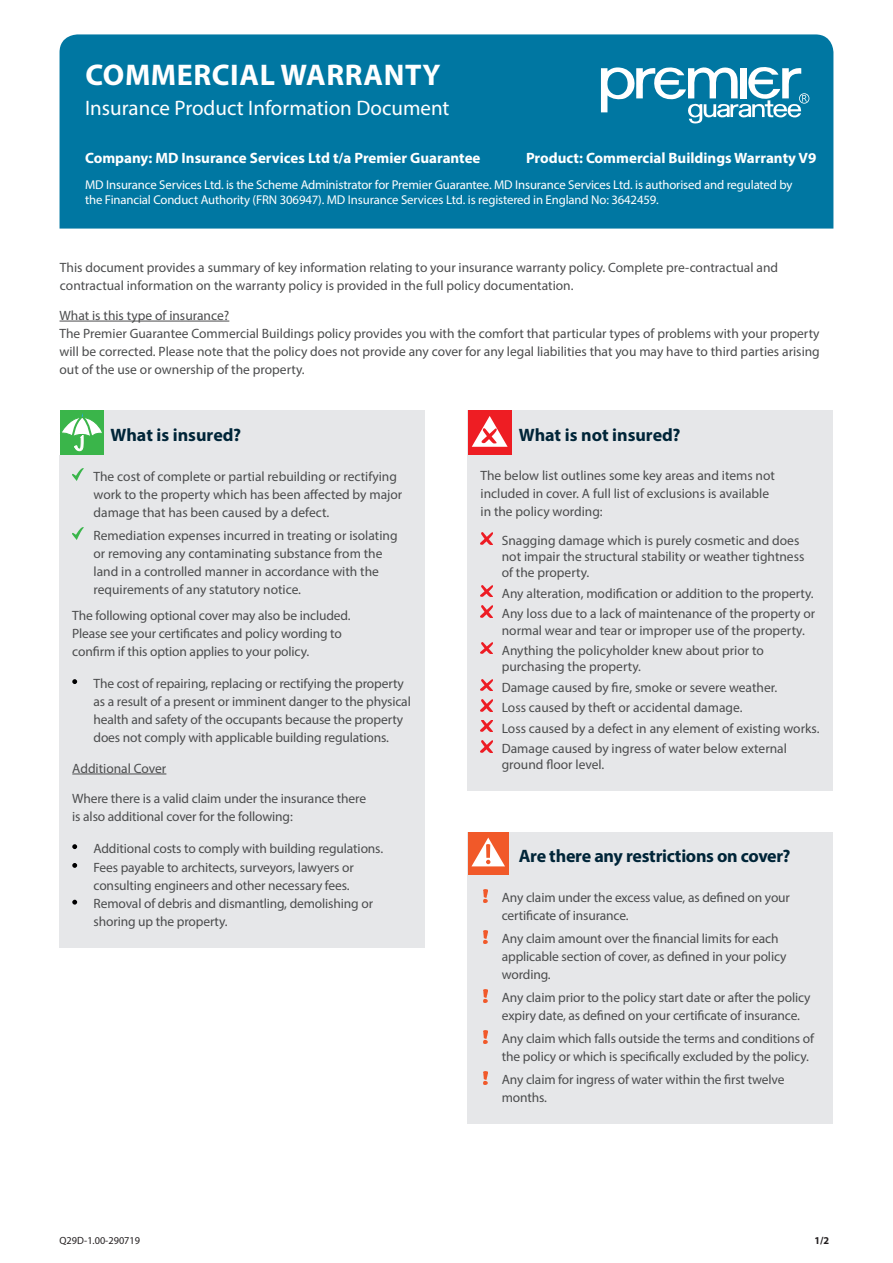
<style>
.page{position:relative;width:893px;height:1263px;background:#fff}
.page>*{position:absolute;margin:0;border:0;box-sizing:border-box;transform-origin:0 0}
.t1{font:700 30px "Myriad Pro";letter-spacing:.02em;color:#fff}
.Company_Product_head{font:21px "Myriad Pro";color:#fff}
.SUBHEAD_1{font:700 18px "Myriad Pro";letter-spacing:-.005em;color:#002538}
.Company_Product_head-2{font:700 15px "Myriad Pro";color:#fff}
.Covered_bullets{font:13.5px/18px "Myriad Pro";letter-spacing:-.005em;color:#4b4c4d}
.t2{font:12.75px/15px "Myriad Pro";letter-spacing:-.01em;color:#fff}
.t3{font:10.5px "Myriad Pro";color:#231f20}
.t4{font:700 10.5px "Myriad Pro";color:#231f20}
</style>
<div class="page">
<div style="left:60px;top:410px;width:365px;height:538px;background:#e6e7e9"></div>
<hr style="left:72px;top:774px;width:94px;height:1px;background:#4b4c4d">
<svg style="left:72px;top:468px;width:12px;height:13px"></svg>
<svg style="left:72px;top:527px;width:12px;height:13px"></svg>
<svg style="left:72px;top:679px;width:5px;height:5px"></svg>
<svg style="left:72px;top:844px;width:5px;height:5px"></svg>
<svg style="left:72px;top:863px;width:5px;height:5px"></svg>
<svg style="left:72px;top:900px;width:5px;height:4px"></svg>
<div style="left:468px;top:410px;width:365px;height:380px;background:#e6e7e9"></div>
<svg style="left:480px;top:532px;width:12px;height:12px"></svg>
<svg style="left:480px;top:585px;width:12px;height:12px"></svg>
<svg style="left:480px;top:606px;width:12px;height:11px"></svg>
<svg style="left:480px;top:642px;width:12px;height:12px"></svg>
<svg style="left:480px;top:679px;width:12px;height:12px"></svg>
<svg style="left:480px;top:700px;width:12px;height:11px"></svg>
<svg style="left:480px;top:720px;width:12px;height:11px"></svg>
<svg style="left:480px;top:740px;width:12px;height:12px"></svg>
<div style="left:60px;top:410px;width:44px;height:45px;background:#3ab54a"></div>
<svg style="left:62px;top:413px;width:40px;height:38px"></svg>
<div style="left:468px;top:410px;width:44px;height:45px;background:#ee1d23"></div>
<svg style="left:472px;top:416px;width:36px;height:31px"></svg>
<div style="left:60px;top:34px;width:773px;height:195px;background:#0077a2"></div>
<svg style="left:601px;top:66px;width:208px;height:58px"></svg>
<hr style="left:60px;top:321px;width:169px;height:1px;background:#4b4c4d">
<div style="left:468px;top:832px;width:365px;height:292px;background:#e6e7e9"></div>
<svg style="left:483px;top:889px;width:4px;height:13px"></svg>
<svg style="left:483px;top:930px;width:4px;height:13px"></svg>
<svg style="left:483px;top:989px;width:4px;height:13px"></svg>
<svg style="left:483px;top:1030px;width:4px;height:13px"></svg>
<svg style="left:483px;top:1071px;width:4px;height:13px"></svg>
<div style="left:468px;top:832px;width:41px;height:42px;background:#f15929"></div>
<svg style="left:471px;top:837px;width:34px;height:29px"></svg>
<p class="t1" style="left:85px;top:56px;width:357px">COMMERCIAL WARRANTY</p>
<p class="Company_Product_head" style="left:85px;top:95px;width:366px">Insurance Product Information Document</p>
<p class="Company_Product_head-2" style="left:85px;top:148px;width:397px">Company: MD Insurance Services Ltd t/a Premier Guarantee</p>
<p class="Company_Product_head-2" style="left:526px;top:148px;width:292px">Product: Commercial Buildings Warranty V9</p>
<p class="t2" style="left:85px;top:177px;width:709px">MD Insurance Services Ltd. is the Scheme Administrator for Premier Guarantee. MD Insurance Services Ltd. is authorised and regulated by the Financial Conduct Authority (FRN 306947). MD Insurance Services Ltd. is registered in England No: 3642459.</p>
<p class="Covered_bullets" style="left:60px;top:258px;width:720px">This document provides a summary of key information relating to your insurance warranty policy. Complete pre-contractual and contractual information on the warranty policy is provided in the full policy documentation.</p>
<p class="Covered_bullets" style="left:60px;top:306px;width:171px">What is this type of insurance?</p>
<p class="Covered_bullets" style="left:60px;top:324px;width:762px;text-align:justify">The Premier Guarantee Commercial Buildings policy provides you with the comfort that particular types of problems with your property will be corrected. Please note that the policy does not provide any cover for any legal liabilities that you may have to third parties arising out of the use or ownership of the property.</p>
<p class="SUBHEAD_1" style="left:111px;top:423px;width:132px">What is insured?</p>
<p class="Covered_bullets" style="left:94px;top:467px;width:310px">The cost of complete or partial rebuilding or rectifying work to the property which has been affected by major damage that has been caused by a defect.</p>
<p class="Covered_bullets" style="left:94px;top:526px;width:305px">Remediation expenses incurred in treating or isolating or removing any contaminating substance from the land in a controlled manner in accordance with the requirements of any statutory notice.</p>
<p class="Covered_bullets" style="left:72px;top:607px;width:280px">The following optional cover may also be included.<br>Please see your certificates and policy wording to confirm if this option applies to your policy.</p>
<p class="Covered_bullets" style="left:94px;top:674px;width:319px">The cost of repairing, replacing or rectifying the property as a result of a present or imminent danger to the physical health and safety of the occupants because the property does not comply with applicable building regulations.</p>
<p class="Covered_bullets" style="left:72px;top:759px;width:96px">Additional Cover</p>
<p class="Covered_bullets" style="left:72px;top:790px;width:295px">Where there is a valid claim under the insurance there is also additional cover for the following:</p>
<p class="Covered_bullets" style="left:94px;top:839px;width:291px">Additional costs to comply with building regulations.</p>
<p class="Covered_bullets" style="left:94px;top:858px;width:262px">Fees payable to architects, surveyors, lawyers or consulting engineers and other necessary fees.</p>
<p class="Covered_bullets" style="left:94px;top:895px;width:281px">Removal of debris and dismantling, demolishing or shoring up the property.</p>
<p class="SUBHEAD_1" style="left:519px;top:423px;width:163px">What is not insured?</p>
<p class="Covered_bullets" style="left:480px;top:466px;width:296px">The below list outlines some key areas and items not included in cover. A full list of exclusions is available in the policy wording:</p>
<p class="Covered_bullets" style="left:502px;top:532px;width:304px;line-height:16.2px">Snagging damage which is purely cosmetic and does not impair the structural stability or weather tightness of the property.</p>
<p class="Covered_bullets" style="left:502px;top:584px;width:313px">Any alteration, modification or addition to the property.</p>
<p class="Covered_bullets" style="left:502px;top:605px;width:315px;line-height:16.2px">Any loss due to a lack of maintenance of the property or normal wear and tear or improper use of the property.</p>
<p class="Covered_bullets" style="left:502px;top:642px;width:264px;line-height:16.2px">Anything the policyholder knew about prior to purchasing the property.</p>
<p class="Covered_bullets" style="left:502px;top:678px;width:277px">Damage caused by fire, smoke or severe weather.</p>
<p class="Covered_bullets" style="left:502px;top:698px;width:242px">Loss caused by theft or accidental damage.</p>
<p class="Covered_bullets" style="left:502px;top:719px;width:319px">Loss caused by a defect in any element of existing works.</p>
<p class="Covered_bullets" style="left:502px;top:740px;width:287px;line-height:16.2px">Damage caused by ingress of water below external ground floor level.</p>
<p class="SUBHEAD_1" style="left:519px;top:844px;width:273px">Are there any restrictions on cover?</p>
<p class="Covered_bullets" style="left:502px;top:889px;width:290px">Any claim under the excess value, as defined on your certificate of insurance.</p>
<p class="Covered_bullets" style="left:502px;top:930px;width:286px">Any claim amount over the financial limits for each applicable section of cover, as defined in your policy wording.</p>
<p class="Covered_bullets" style="left:502px;top:989px;width:310px">Any claim prior to the policy start date or after the policy expiry date, as defined on your certificate of insurance.</p>
<p class="Covered_bullets" style="left:502px;top:1030px;width:314px">Any claim which falls outside the terms and conditions of the policy or which is specifically excluded by the policy.</p>
<p class="Covered_bullets" style="left:502px;top:1071px;width:284px">Any claim for ingress of water within the first twelve months.</p>
<p class="t3" style="left:60px;top:1234px;width:82px">Q29D-1.00-290719</p>
<p class="t4" style="left:814px;top:1234px;width:16px">1/2</p>
</div>
